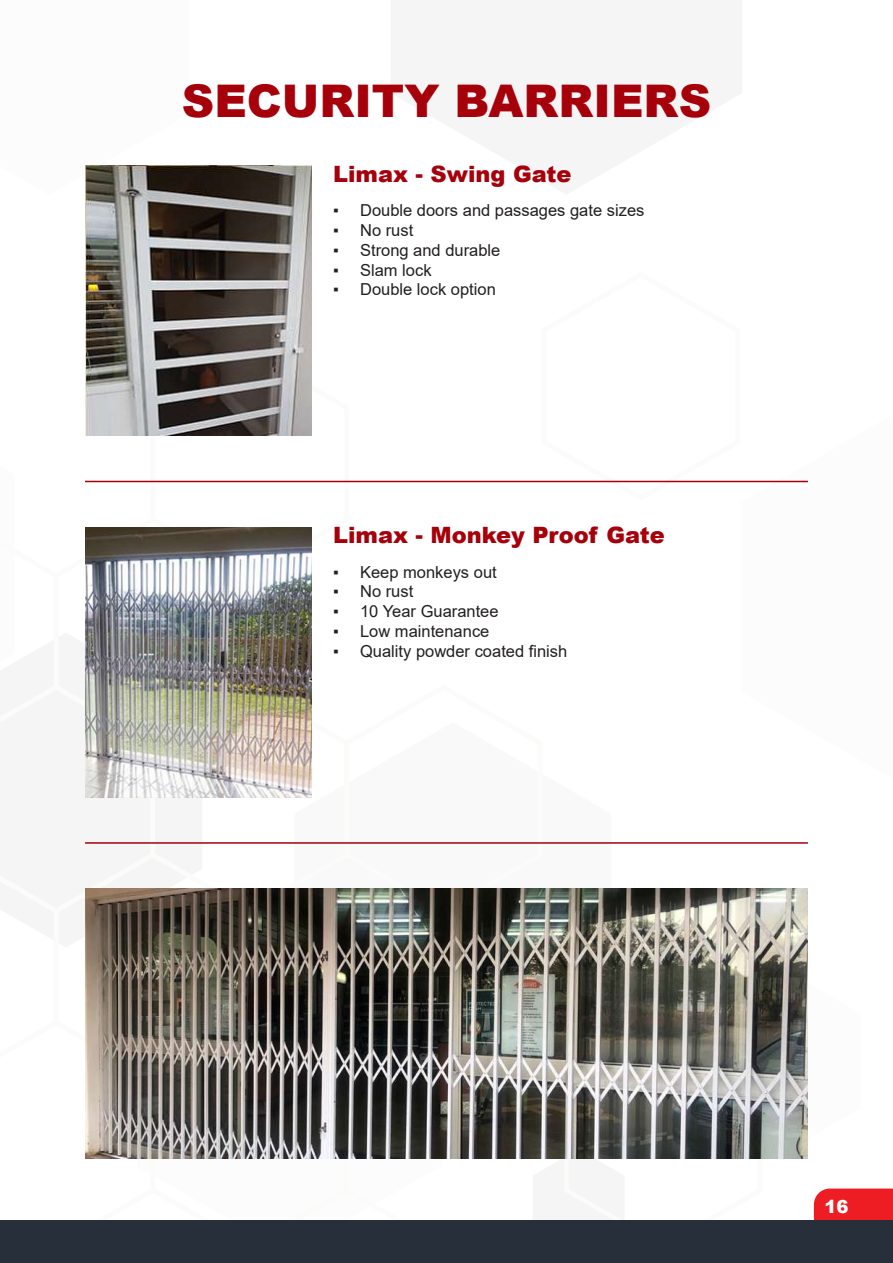
<style>
.page{position:relative;width:893px;height:1263px;background:#fff}
.page>*{position:absolute;margin:0;border:0;box-sizing:border-box;transform-origin:0 0}
.t1{font:900 45px "Arial";color:#a6000b}
.t2{font:900 22.5px "Arial";color:#a6000b}
.t3{font:900 18px "Arial";color:#fff}
.t4{font:16.5px "Arial";color:#231f20}
</style>
<div class="page">
<div style="left:814px;top:1188px;width:79px;height:32px;background:#ee1d23"></div>
<div style="left:0;top:1220px;width:893px;height:43px;background:#262f3a"></div>
<img style="left:85px;top:166px;width:227px;height:270px">
<img style="left:85px;top:527px;width:227px;height:270px">
<img style="left:85px;top:889px;width:723px;height:270px">
<hr style="left:85px;top:481px;width:723px;height:1px;background:#a6000b">
<hr style="left:85px;top:842px;width:723px;height:2px;background:#a6000b">
<h1 class="t1" style="left:182px;top:69px;width:531px">SECURITY BARRIERS</h1>
<h2 class="t2" style="left:333px;top:157px;width:240px">Limax - Swing Gate</h2>
<p class="t4" style="left:333px;top:199px;width:313px">▪ Double doors and passages gate sizes</p>
<p class="t4" style="left:333px;top:219px;width:82px">▪ No rust</p>
<p class="t4" style="left:333px;top:239px;width:169px">▪ Strong and durable</p>
<p class="t4" style="left:333px;top:258px;width:100px">▪ Slam lock</p>
<p class="t4" style="left:333px;top:278px;width:164px">▪ Double lock option</p>
<h2 class="t2" style="left:333px;top:519px;width:333px">Limax - Monkey Proof Gate</h2>
<p class="t4" style="left:333px;top:560px;width:165px">▪ Keep monkeys out</p>
<p class="t4" style="left:333px;top:580px;width:82px">▪ No rust</p>
<p class="t4" style="left:333px;top:600px;width:167px">▪ 10 Year Guarantee</p>
<p class="t4" style="left:333px;top:620px;width:158px">▪ Low maintenance</p>
<p class="t4" style="left:333px;top:640px;width:236px">▪ Quality powder coated finish</p>
<p class="t3" style="left:825px;top:1193px;width:26px">16</p>
</div>
